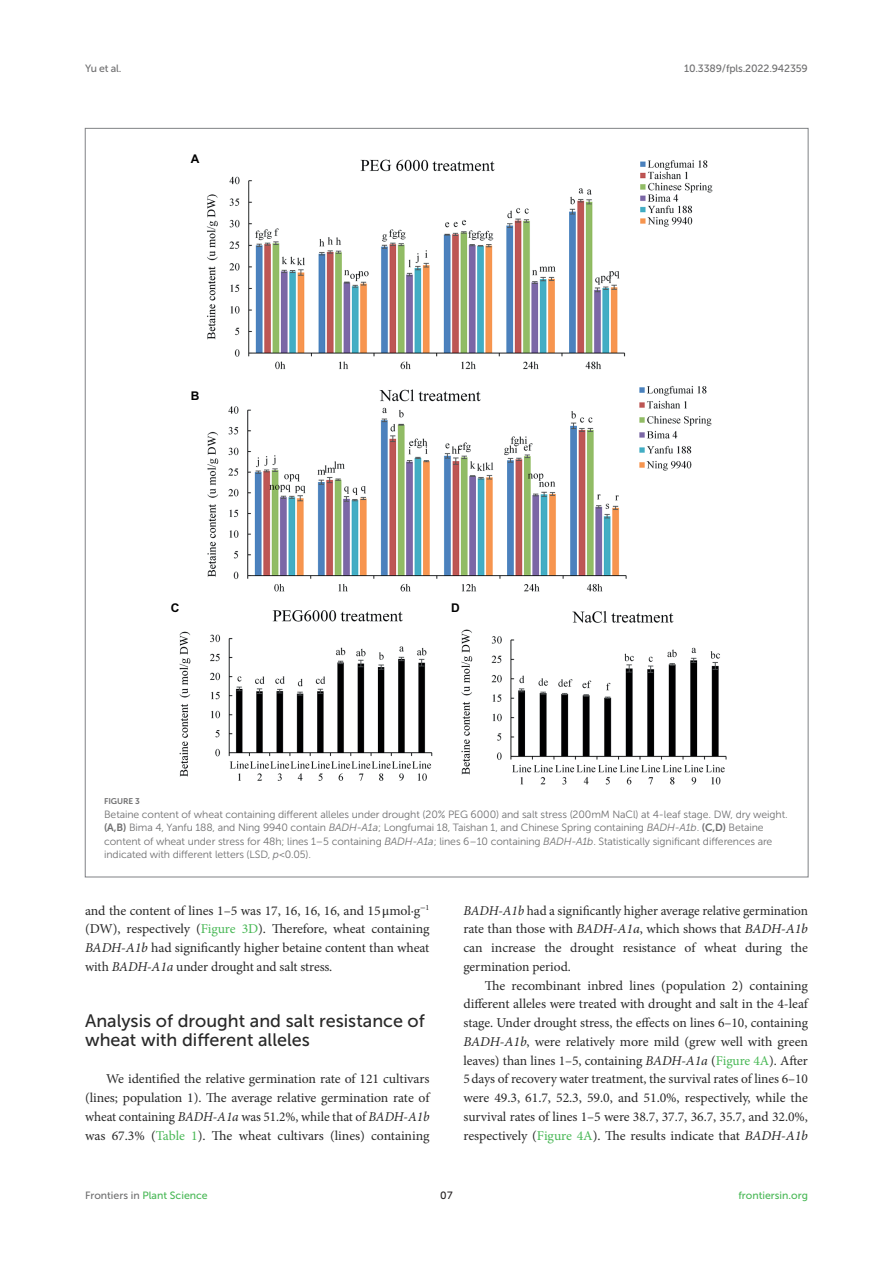
<style>
.page{position:relative;width:893px;height:1263px;background:#fff}
.page>*{position:absolute;margin:0;border:0;box-sizing:border-box;transform-origin:0 0}
.HEAD_2{font:18px/18.8px "Museo Sans 500";color:#292929}
.TEXT_FLUSH{font:13.5px/18.8px "Minion Pro";letter-spacing:-.01em;color:#292929;text-align:justify}
.TEXT{font:13.5px/18.8px "Minion Pro";letter-spacing:-.005em;color:#292929;text-align:justify}
.t1{font:700 12px "Arial";color:#000001}
.FIG_LEG{font:10.5px/13.5px "Museo Sans 300";letter-spacing:-.01em;color:#6f6f70}
.t2{font:10.5px "Museo Sans 500";color:#49b856}
.t3{font:10.5px "Museo Sans 500";letter-spacing:-.015em;color:#6f6f70}
.t4{font:10.5px "Museo Sans 500";color:#231f20}
.FIG_HD{font:8.25px "Museo Sans 700";letter-spacing:-.01em;color:#6f6f70}
.s1{font-family:"Museo Sans 700"}
.s2{font-style:italic}
.s3{font-family:"STIX"}
.s4{color:#49b856}
.s5{color:#6f6f70}
</style>
<div class="page">
<img style="left:179px;top:159px;width:548px;height:626px">
<p class="t3" style="left:85px;top:63px;width:38px">Yu et al.</p>
<p class="t3" style="left:684px;top:63px;width:125px">10.3389/fpls.2022.942359</p>
<p class="t1" style="left:191px;top:150px;width:10px">A</p>
<p class="t1" style="left:191px;top:387px;width:10px">B</p>
<p class="t1" style="left:171px;top:600px;width:10px">C</p>
<p class="t1" style="left:451px;top:600px;width:10px">D</p>
<p class="FIG_HD" style="left:104px;top:797px;width:37px">FIGURE 3</p>
<p class="FIG_LEG" style="left:104px;top:807px;width:685px">Betaine content of wheat containing different alleles under drought (20% PEG 6000) and salt stress (200 mM NaCl) at 4-leaf stage. DW, dry weight. <span class="s1">(A,B)</span> Bima 4, Yanfu 188, and Ning 9940 contain <span class="s2">BADH-A1a</span>; Longfumai 18, Taishan 1, and Chinese Spring containing <span class="s2">BADH-A1b</span>. <span class="s1">(C,D)</span> Betaine content of wheat under stress for 48 h; lines 1–5 containing <span class="s2">BADH-A1a</span>; lines 6–10 containing <span class="s2">BADH-A1b</span>. Statistically significant differences are indicated with different letters (LSD, <span class="s2">p</span> &lt; 0.05).</p>
<p class="TEXT_FLUSH" style="left:85px;top:901px;width:346px">and the content of lines 1–5 was 17, 16, 16, 16, and 15<span class="s3">μ</span>mol·g<sup>−</sup><sup>1 </sup>(DW), respectively (<span class="s4">Figure 3D</span>). Therefore, wheat containing <span class="s2">BADH-A1b</span> had significantly higher betaine content than wheat with <span class="s2">BADH-A1a</span> under drought and salt stress.</p>
<p class="HEAD_2" style="left:85px;top:1011px;width:341px">Analysis of drought and salt resistance of wheat with different alleles</p>
<p class="TEXT_FLUSH" style="left:85px;top:1070px;width:346px;text-indent:21px">We identified the relative germination rate of 121 cultivars (lines; population 1). The average relative germination rate of wheat containing <span class="s2">BADH-A1a</span> was 51.2%, while that of <span class="s2">BADH-A1b </span>was 67.3% (<span class="s4">Table 1</span>). The wheat cultivars (lines) containing</p>
<p class="TEXT_FLUSH" style="left:463px;top:901px;width:346px"><span class="s2">BADH-A1b</span> had a significantly higher average relative germination rate than those with <span class="s2">BADH-A1a</span>, which shows that <span class="s2">BADH-A1b </span>can increase the drought resistance of wheat during the germination period.</p>
<p class="TEXT" style="left:463px;top:976px;width:346px;text-indent:21px">The recombinant inbred lines (population 2) containing different alleles were treated with drought and salt in the 4-leaf stage. Under drought stress, the effects on lines 6–10, containing <span class="s2">BADH-A1b</span>, were relatively more mild (grew well with green leaves) than lines 1–5, containing <span class="s2">BADH-A1a</span> (<span class="s4">Figure 4A</span>). After 5days of recovery water treatment, the survival rates of lines 6–10 were 49.3, 61.7, 52.3, 59.0, and 51.0%, respectively, while the survival rates of lines 1–5 were 38.7, 37.7, 36.7, 35.7, and 32.0%, respectively (<span class="s4">Figure 4A</span>). The results indicate that <span class="s2">BADH-A1b</span></p>
<p class="t2" style="left:85px;top:1190px;width:124px"><span class="s5">Frontiers in</span> Plant Science</p>
<p class="t4" style="left:440px;top:1190px;width:14px">07</p>
<p class="t2" style="left:738px;top:1190px;width:71px">frontiersin.org</p>
</div>
